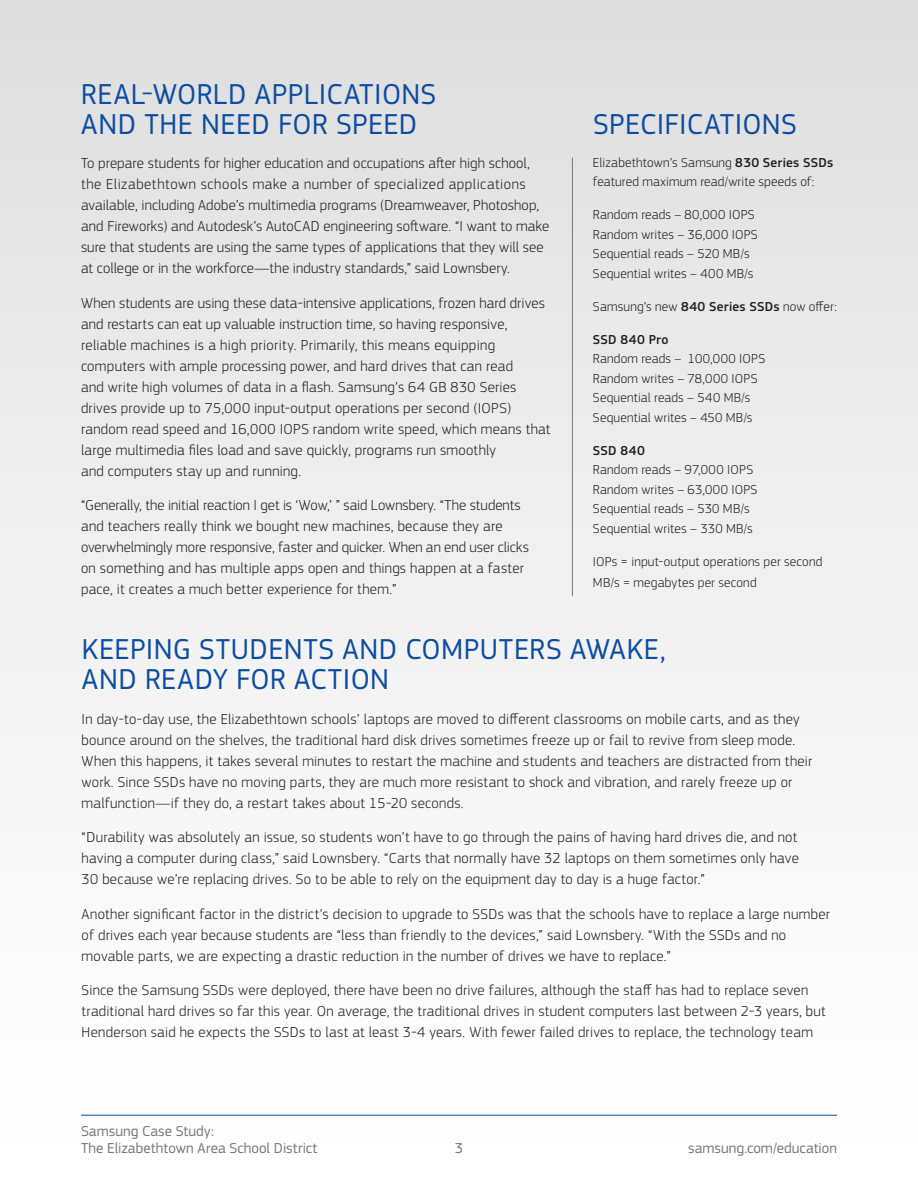
<style>
.page{position:relative;width:918px;height:1188px;background:#fff}
.page>*{position:absolute;margin:0;border:0;box-sizing:border-box;transform-origin:0 0}
.t1{font:30px/30px "PF Square Sans Pro";letter-spacing:.015em;color:#0d4da1}
.t2{font:300 15px/21px "PF Square Sans Pro";letter-spacing:.015em;color:#231f20}
.t3{font:15px/16.5px "PF Square Sans Pro";color:#76787b}
.t4{font:300 13.5px/19.5px "PF Square Sans Pro";letter-spacing:.015em;color:#231f20}
.s1{font-weight:500}
</style>
<div class="page">
<div style="left:0;top:0;width:918px;height:1188px;background:linear-gradient(to bottom,#dfdfdf,#fff)"></div>
<hr style="left:572px;top:158px;width:1px;height:438px;background:#76787b">
<hr style="left:81px;top:1115px;width:756px;height:1px;background:#0d4da1">
<p class="t1" style="left:81px;top:79px;width:357px">REAL-WORLD APPLICATIONS<br>AND THE NEED FOR SPEED</p>
<p class="t2" style="left:81px;top:152px;width:470px">To prepare students for higher education and occupations after high school, the Elizabethtown schools make a number of specialized applications available, including Adobe’s multimedia programs (Dreamweaver, Photoshop, and Fireworks) and Autodesk’s AutoCAD engineering software. “I want to make sure that students are using the same types of applications that they will see at college or in the workforce—the industry standards,” said Lownsbery.</p>
<p class="t2" style="left:81px;top:292px;width:471px">When students are using these data-intensive applications, frozen hard drives and restarts can eat up valuable instruction time, so having responsive, reliable machines is a high priority. Primarily, this means equipping computers with ample processing power, and hard drives that can read<br>and write high volumes of data in a flash. Samsung’s 64 GB 830 Series drives provide up to 75,000 input-output operations per second (IOPS) random read speed and 16,000 IOPS random write speed, which means that large multimedia files load and save quickly, programs run smoothly<br>and computers stay up and running.</p>
<p class="t2" style="left:81px;top:494px;width:449px">“Generally, the initial reaction I get is ‘Wow,’ ” said Lownsbery. “The students and teachers really think we bought new machines, because they are overwhelmingly more responsive, faster and quicker. When an end user clicks on something and has multiple apps open and things happen at a faster pace, it creates a much better experience for them.”</p>
<p class="t1" style="left:593px;top:109px;width:205px">SPECIFICATIONS</p>
<p class="t4" style="left:593px;top:152px;width:242px">Elizabethtown’s Samsung <span class="s1">830 Series SSDs </span>featured maximum read/write speeds of:</p>
<p class="t4" style="left:593px;top:205px;width:166px">Random reads – 80,000 IOPS<br>Random writes – 36,000 IOPS<br>Sequential reads – 520 MB/s<br>Sequential writes – 400 MB/s</p>
<p class="t4" style="left:593px;top:296px;width:245px">Samsung’s new <span class="s1">840 Series SSDs</span> now offer:</p>
<p class="t4" style="left:593px;top:329px;width:174px"><span class="s1">SSD 840 Pro<br></span>Random reads – 100,000 IOPS<br>Random writes – 78,000 IOPS<br>Sequential reads – 540 MB/s<br>Sequential writes – 450 MB/s</p>
<p class="t4" style="left:593px;top:440px;width:166px"><span class="s1">SSD 840<br></span>Random reads – 97,000 IOPS<br>Random writes – 63,000 IOPS<br>Sequential reads – 530 MB/s<br>Sequential writes – 330 MB/s</p>
<p class="t4" style="left:593px;top:551px;width:231px;line-height:21px">IOPs = input-output operations per second<br>MB/s = megabytes per second</p>
<p class="t1" style="left:82px;top:634px;width:585px">KEEPING STUDENTS AND COMPUTERS AWAKE,<br>AND READY FOR ACTION</p>
<p class="t2" style="left:82px;top:708px;width:732px">In day-to-day use, the Elizabethtown schools’ laptops are moved to different classrooms on mobile carts, and as they bounce around on the shelves, the traditional hard disk drives sometimes freeze up or fail to revive from sleep mode.<br>When this happens, it takes several minutes to restart the machine and students and teachers are distracted from their work. Since SSDs have no moving parts, they are much more resistant to shock and vibration, and rarely freeze up or malfunction—if they do, a restart takes about 15-20 seconds.</p>
<p class="t2" style="left:82px;top:827px;width:719px;text-align:justify">“Durability was absolutely an issue, so students won’t have to go through the pains of having hard drives die, and not having a computer during class,” said Lownsbery. “Carts that normally have 32 laptops on them sometimes only have 30 because we’re replacing drives. So to be able to rely on the equipment day to day is a huge factor.”</p>
<p class="t2" style="left:82px;top:903px;width:750px">Another significant factor in the district’s decision to upgrade to SSDs was that the schools have to replace a large number of drives each year because students are “less than friendly to the devices,” said Lownsbery. “With the SSDs and no movable parts, we are expecting a drastic reduction in the number of drives we have to replace.”</p>
<p class="t2" style="left:82px;top:980px;width:746px">Since the Samsung SSDs were deployed, there have been no drive failures, although the staff has had to replace seven traditional hard drives so far this year. On average, the traditional drives in student computers last between 2-3 years, but<br>Henderson said he expects the SSDs to last at least 3-4 years. With fewer failed drives to replace, the technology team</p>
<p class="t3" style="left:81px;top:1123px;width:238px">Samsung Case Study:<br>The Elizabethtown Area School District</p>
<p class="t3" style="left:455px;top:1140px;width:10px">3</p>
<p class="t3" style="left:688px;top:1140px;width:150px">samsung.com/education</p>
</div>
